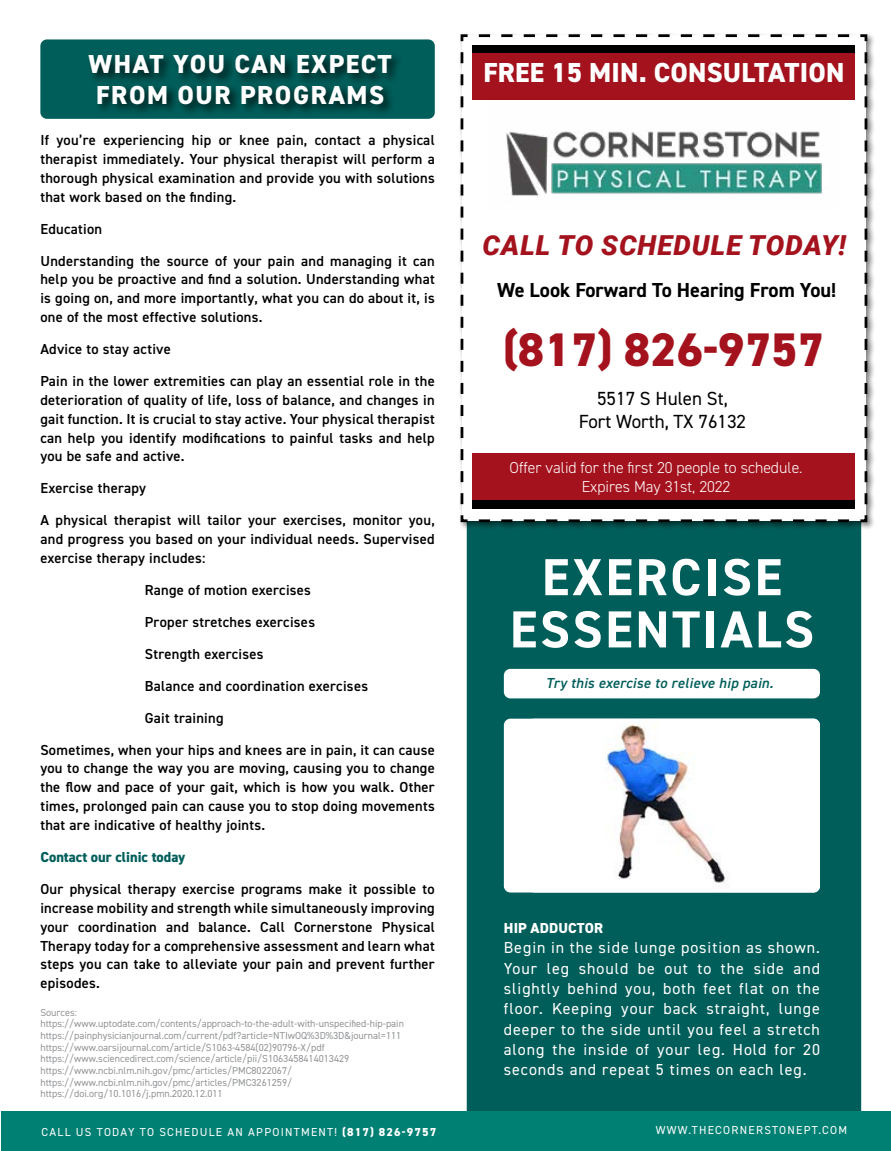
<style>
.page{position:relative;width:891px;height:1151px;background:#fff}
.page>*{position:absolute;margin:0;border:0;box-sizing:border-box;transform-origin:0 0}
.t1{font:700 52.2px/52.2px "DIN2014";letter-spacing:.05em;color:#fff;text-align:center}
.t2{font:800 47.25px "DIN2014";color:#a4121d}
.t3{font:800 27.45px "DIN2014";letter-spacing:.01em;color:#fff}
.t4{font:italic 900 27.45px "Roboto";letter-spacing:.035em;color:#a4121d}
.t5{font:800 26.1px/30.4px "DIN2014";letter-spacing:.06em;color:#fff}
.t6{font:700 20.25px "DIN2014";color:#000}
.t7{font:19.12px/22.7px "DIN2014";color:#000;text-align:center}
.t8{font:15.97px/20.2px "DIN2014";letter-spacing:.06em;color:#fff;text-align:justify}
.t9{font:300 15.75px/18.9px "DIN2014";color:#fff;text-align:center}
.t10{font:600 14.4px/18.9px "DIN2014";letter-spacing:.02em;color:#000;text-align:justify}
.t11{font:italic 600 14.4px "DIN2014";letter-spacing:.02em;color:#005e5a}
.t12{font:800 14.4px "DIN2014";color:#005e5a}
.t13{font:800 14.4px "DIN2014";letter-spacing:.01em;color:#fff}
.t14{font:11.7px "DIN2014";letter-spacing:.11em;color:#fff}
.t15{font:10.12px/11.7px "DIN2014";color:#939598}
.s1{font-weight:800}
</style>
<div class="page">
<div style="left:467px;top:530px;width:394px;height:581px;background:#005e5a"></div>
<hr style="left:889px;top:1111px;width:2px;height:39px;background:#008073">
<div style="left:1px;top:1111px;width:888px;height:39px;background:#008073"></div>
<div style="left:504px;top:718px;width:316px;height:174px;background:#fff;border-radius:7px"></div>
<img style="left:533px;top:718px;width:287px;height:174px">
<div style="left:504px;top:668px;width:316px;height:30px;background:#fff;border-radius:7px"></div>
<div style="left:40px;top:39px;width:395px;height:80px;background:#005e5a;border-radius:7px"></div>
<div style="left:458px;top:32px;width:418px;height:498px;background:#000;opacity:.5"></div>
<svg style="left:459px;top:33px;width:410px;height:490px"></svg>
<div style="left:473px;top:45px;width:382px;height:35px;background:#000"></div>
<div style="left:473px;top:472px;width:382px;height:36px;background:#000"></div>
<div style="left:473px;top:54px;width:382px;height:46px;background:#a4121d"></div>
<div style="left:473px;top:453px;width:382px;height:46px;background:#a4121d"></div>
<img style="left:488px;top:100px;width:351px;height:111px">
<div style="left:86px;top:52px;width:318px;height:65px;background:#000;opacity:.75"></div>
<h3 class="t5" style="left:88px;top:49px;width:305px">WHAT YOU CAN EXPECT<br>FROM OUR PROGRAMS</h3>
<h3 class="t3" style="left:483px;top:55px;width:363px">FREE 15 MIN. CONSULTATION</h3>
<p class="t10" style="left:40px;top:130px;width:396px">If you’re experiencing hip or knee pain, contact a physical therapist immediately. Your physical therapist will perform a thorough physical examination and provide you with solutions that work based on the finding.</p>
<p class="t10" style="left:40px;top:219px;width:63px">Education</p>
<p class="t10" style="left:40px;top:251px;width:396px">Understanding the source of your pain and managing it can help you be proactive and find a solution. Understanding what is going on, and more importantly, what you can do about it, is one of the most effective solutions.</p>
<p class="t10" style="left:40px;top:339px;width:132px">Advice to stay active</p>
<p class="t10" style="left:40px;top:371px;width:396px">Pain in the lower extremities can play an essential role in the deterioration of quality of life, loss of balance, and changes in gait function. It is crucial to stay active. Your physical therapist can help you identify modifications to painful tasks and help you be safe and active.</p>
<p class="t10" style="left:40px;top:478px;width:107px">Exercise therapy</p>
<p class="t10" style="left:40px;top:510px;width:396px">A physical therapist will tailor your exercises, monitor you, and progress you based on your individual needs. Supervised exercise therapy includes:</p>
<p class="t10" style="left:145px;top:580px;width:168px">Range of motion exercises</p>
<p class="t10" style="left:145px;top:612px;width:172px">Proper stretches exercises</p>
<p class="t10" style="left:145px;top:644px;width:120px">Strength exercises</p>
<p class="t10" style="left:145px;top:676px;width:225px">Balance and coordination exercises</p>
<p class="t10" style="left:145px;top:707px;width:80px">Gait training</p>
<p class="t10" style="left:40px;top:739px;width:396px">Sometimes, when your hips and knees are in pain, it can cause you to change the way you are moving, causing you to change the flow and pace of your gait, which is how you walk. Other times, prolonged pain can cause you to stop doing movements that are indicative of healthy joints.</p>
<p class="t12" style="left:40px;top:847px;width:146px">Contact our clinic today</p>
<p class="t10" style="left:40px;top:879px;width:396px">Our physical therapy exercise programs make it possible to increase mobility and strength while simultaneously improving your coordination and balance. Call Cornerstone Physical Therapy today for a comprehensive assessment and learn what steps you can take to alleviate your pain and prevent further episodes.</p>
<p class="t15" style="left:40px;top:1006px;width:365px">Sources: https://www.uptodate.com/contents/approach-to-the-adult-with-unspecified-hip-pain https://painphysicianjournal.com/current/pdf?article=NTIwOQ%3D%3D&amp;journal=111 https://www.oarsijournal.com/article/S1063-4584(02)90796-X/pdf https://www.sciencedirect.com/science/article/pii/S1063458414013429 https://www.ncbi.nlm.nih.gov/pmc/articles/PMC8022067/ https://www.ncbi.nlm.nih.gov/pmc/articles/PMC3261259/ https://doi.org/10.1016/j.pmn.2020.12.011</p>
<p class="t14" style="left:42px;top:1124px;width:396px">CALL US TODAY TO SCHEDULE AN APPOINTMENT! <span class="s1">(817) 826-9757</span></p>
<p class="t14" style="left:656px;top:1122px;width:193px">WWW.THECORNERSTONEPT.COM</p>
<h3 class="t4" style="left:482px;top:225px;width:365px">CALL TO SCHEDULE TODAY!</h3>
<h3 class="t6" style="left:497px;top:276px;width:341px">We Look Forward To Hearing From You!</h3>
<h2 class="t2" style="left:503px;top:318px;width:323px">(817) 826-9757</h2>
<h3 class="t7" style="left:579px;top:387px;width:169px">5517 S Hulen St,<br>Fort Worth, TX 76132</h3>
<p class="t9" style="left:510px;top:458px;width:294px">Offer valid for the first 20 people to schedule.<br>Expires May 31st, 2022</p>
<h1 class="t1" style="left:510px;top:550px;width:306px">EXERCISE<br>ESSENTIALS</h1>
<p class="t11" style="left:546px;top:673px;width:229px">Try this exercise to relieve hip pain.</p>
<p class="t13" style="left:504px;top:918px;width:101px">HIP ADDUCTOR</p>
<p class="t8" style="left:504px;top:937px;width:318px">Begin in the side lunge position as shown.<br>Your leg should be out to the side and slightly behind you, both feet flat on the floor. Keeping your back straight, lunge deeper to the side until you feel a stretch along the inside of your leg. Hold for 20 seconds and repeat 5 times on each leg.</p>
</div>
